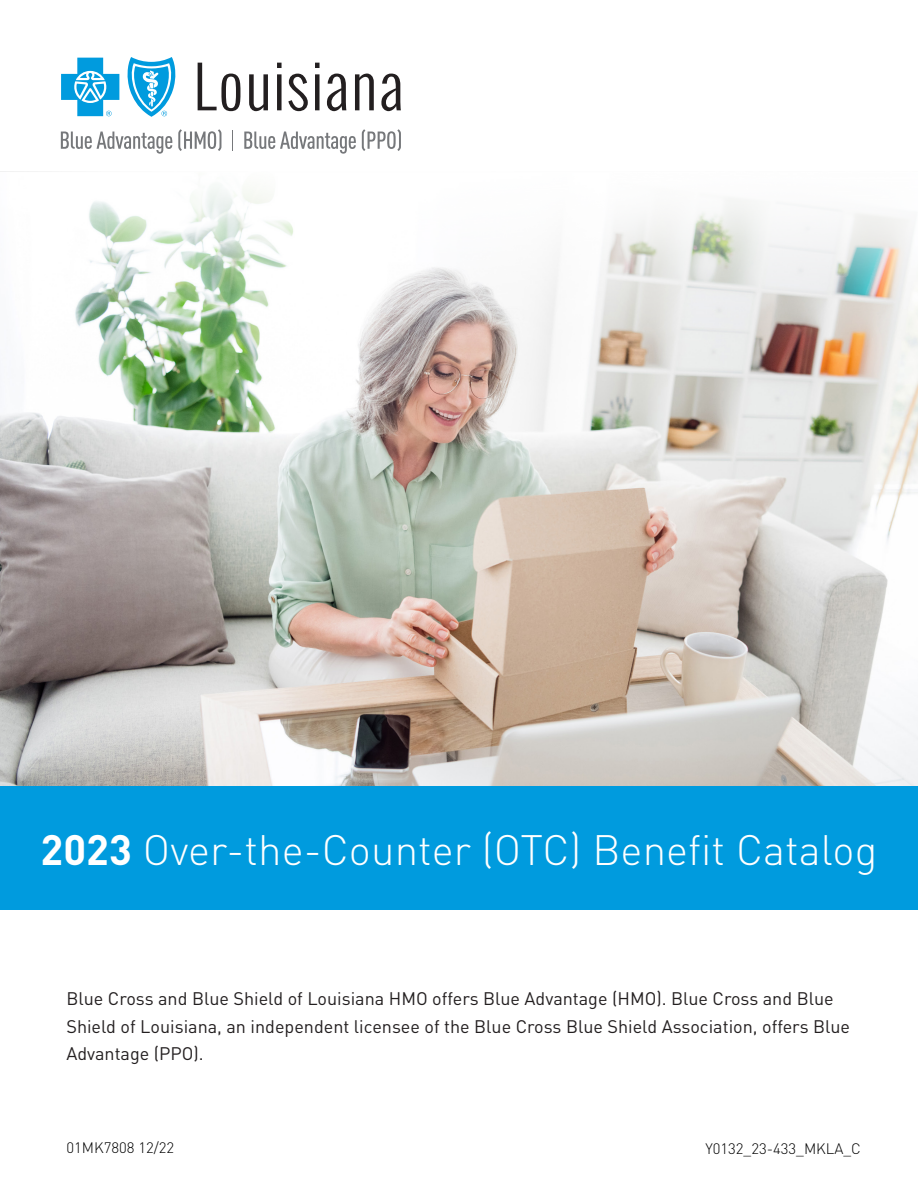
<style>
.page{position:relative;width:918px;height:1188px;background:#fff}
.page>*{position:absolute;margin:0;border:0;box-sizing:border-box;transform-origin:0 0}
.t1{font:300 42px "DINOT";color:#fff}
.t2{font:18px/27.6px "DINOT";color:#231f20}
.t3{font:300 15px "DINOT";color:#000}
.s1{font-weight:700}
</style>
<div class="page">
<img style="left:0;top:57px;width:918px;height:730px">
<div style="left:0;top:787px;width:918px;height:123px;background:#009bde"></div>
<svg style="left:61px;top:132px;width:111px;height:22px"></svg>
<svg style="left:178px;top:129px;width:43px;height:22px"></svg>
<svg style="left:232px;top:130px;width:1px;height:21px"></svg>
<svg style="left:244px;top:132px;width:112px;height:22px"></svg>
<svg style="left:362px;top:129px;width:39px;height:22px"></svg>
<svg style="left:198px;top:63px;width:42px;height:48px"></svg>
<svg style="left:249px;top:74px;width:19px;height:37px"></svg>
<svg style="left:277px;top:63px;width:5px;height:5px"></svg>
<div style="left:277px;top:74px;width:5px;height:36px;background:#231f20"></div>
<svg style="left:288px;top:74px;width:20px;height:37px"></svg>
<svg style="left:315px;top:63px;width:5px;height:5px"></svg>
<div style="left:315px;top:74px;width:5px;height:36px;background:#231f20"></div>
<svg style="left:327px;top:74px;width:19px;height:37px"></svg>
<svg style="left:355px;top:74px;width:19px;height:36px"></svg>
<svg style="left:381px;top:74px;width:20px;height:37px"></svg>
<svg style="left:61px;top:58px;width:58px;height:58px"></svg>
<svg style="left:126px;top:57px;width:51px;height:60px"></svg>
<p class="t1" style="left:41px;top:824px;width:838px"><span class="s1">2023</span> Over-the-Counter (OTC) Benefit Catalog</p>
<p class="t2" style="left:66px;top:985px;width:785px">Blue Cross and Blue Shield of Louisiana HMO offers Blue Advantage (HMO). Blue Cross and Blue<br>Shield of Louisiana, an independent licensee of the Blue Cross Blue Shield Association, offers Blue<br>Advantage (PPO).</p>
<p class="t3" style="left:66px;top:1138px;width:109px">01MK7808 12/22</p>
<p class="t3" style="left:705px;top:1139px;width:157px">Y0132_23-433_MKLA_C</p>
</div>
